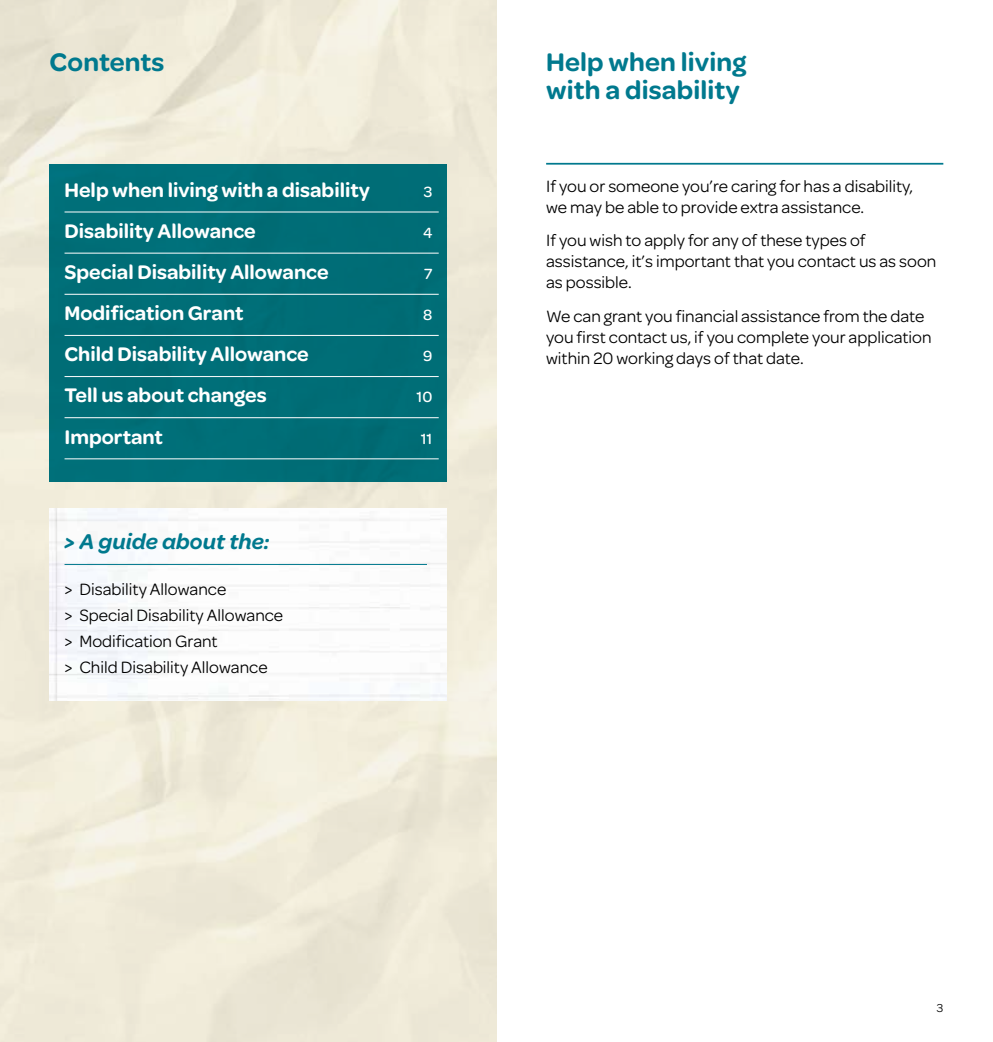
<style>
.page{position:relative;width:993px;height:1042px;background:#fff}
.page>*{position:absolute;margin:0;border:0;box-sizing:border-box;transform-origin:0 0}
.t1{font:600 27.12px/28px "Omnes";letter-spacing:.005em;color:#00798e}
.t2{font:italic 600 22.75px "Omnes";letter-spacing:.005em;color:#00798e}
.t3{font:600 21px "Omnes";color:#fff}
.t4{font:17.5px/21px "Omnes";color:#000}
.t5{font:500 15.75px "Omnes";color:#fff}
.t6{font:12.25px "Omnes";color:#000}
</style>
<div class="page">
<img style="left:0;top:0;width:496px;height:1042px">
<img style="left:50px;top:508px;width:396px;height:193px">
<hr style="left:64px;top:564px;width:363px;height:1px;background:#00798e">
<div style="left:50px;top:164px;width:396px;height:317px;background:#006d77"></div>
<hr style="left:64px;top:212px;width:374px;height:1px;background:#fff">
<hr style="left:64px;top:253px;width:374px;height:1px;background:#fff">
<hr style="left:64px;top:294px;width:374px;height:1px;background:#fff">
<hr style="left:64px;top:335px;width:374px;height:1px;background:#fff">
<hr style="left:64px;top:376px;width:374px;height:1px;background:#fff">
<hr style="left:64px;top:417px;width:374px;height:1px;background:#fff">
<hr style="left:64px;top:458px;width:374px;height:1px;background:#fff">
<hr style="left:546px;top:163px;width:397px;height:2px;background:#00798e">
<h1 class="t1" style="left:50px;top:47px;width:116px">Contents</h1>
<p class="t3" style="left:64px;top:175px;width:307px">Help when living with a disability</p>
<p class="t5" style="left:423px;top:180px;width:10px">3</p>
<p class="t3" style="left:64px;top:216px;width:193px">Disability Allowance</p>
<p class="t5" style="left:423px;top:222px;width:11px">4</p>
<p class="t3" style="left:64px;top:257px;width:265px">Special Disability Allowance</p>
<p class="t5" style="left:424px;top:263px;width:10px">7</p>
<p class="t3" style="left:64px;top:298px;width:180px">Modification Grant</p>
<p class="t5" style="left:423px;top:304px;width:11px">8</p>
<p class="t3" style="left:64px;top:339px;width:246px">Child Disability Allowance</p>
<p class="t5" style="left:423px;top:345px;width:11px">9</p>
<p class="t3" style="left:64px;top:380px;width:204px">Tell us about changes</p>
<p class="t5" style="left:416px;top:386px;width:17px">10</p>
<p class="t3" style="left:64px;top:421px;width:100px">Important</p>
<p class="t5" style="left:420px;top:427px;width:13px">11</p>
<h2 class="t2" style="left:64px;top:525px;width:207px">&gt; A guide about the:</h2>
<p class="t4" style="left:64px;top:575px;width:220px;line-height:25.9px">&gt; Disability Allowance<br>&gt; Special Disability Allowance &gt; Modification Grant<br>&gt; Child Disability Allowance</p>
<h1 class="t1" style="left:546px;top:47px;width:202px">Help when living with a disability</h1>
<p class="t4" style="left:546px;top:174px;width:368px">If you or someone you’re caring for has a disability, we may be able to provide extra assistance.</p>
<p class="t4" style="left:546px;top:229px;width:391px">If you wish to apply for any of these types of assistance, it’s important that you contact us as soon as possible.</p>
<p class="t4" style="left:546px;top:304px;width:387px">We can grant you financial assistance from the date you first contact us, if you complete your application within 20 working days of that date.</p>
<p class="t6" style="left:936px;top:999px;width:8px">3</p>
</div>
